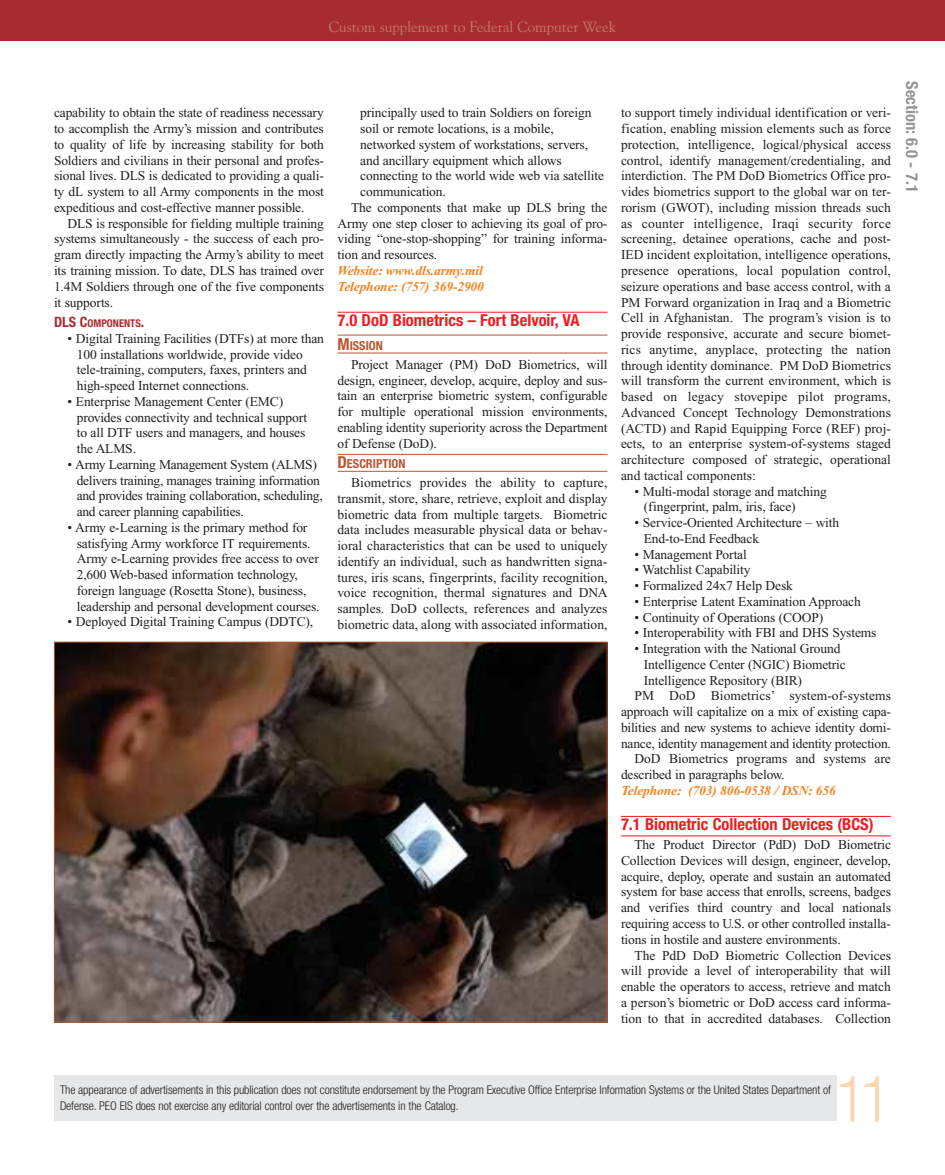
<style>
.page{position:relative;width:945px;height:1175px;background:#fff}
.page>*{position:absolute;margin:0;border:0;box-sizing:border-box;transform-origin:0 0}
.t1{font:300 condensed 63.9px "Helvetica Neue";color:#fed5b1}
.t2{font:700 condensed 16.5px "Helvetica Neue";color:#ed1c24}
.t3{font:700 condensed 16.5px "Helvetica Neue";color:#939598}
.t4{font:15px "Goudy Old Style BT";color:#c47b68}
.t5{font:13.5px/15.8px "Times New Roman";letter-spacing:-.01em;color:#231f20;text-align:justify}
.t6{font:italic 700 13.5px/15.8px "Times New Roman";letter-spacing:-.01em;color:#f5821f}
.t7{font:700 condensed 12.3px "Helvetica Neue";color:#b95630}
.t8{font:300 condensed 12px/15.8px "Helvetica Neue";letter-spacing:-.01em;color:#231f20}
.t9{font:700 condensed 10.65px "Helvetica Neue";color:#a72c31}
.s1{font-size:14.25px}
.s2{font-size:16.5px}
</style>
<div class="page">
<hr style="left:338px;top:312px;width:270px;height:1px;background:#ed1c24">
<hr style="left:338px;top:335px;width:270px;height:1px;background:#b95630">
<hr style="left:338px;top:352px;width:270px;height:1px;background:#b95630">
<hr style="left:338px;top:454px;width:270px;height:1px;background:#b95630">
<hr style="left:338px;top:471px;width:270px;height:1px;background:#b95630">
<hr style="left:621px;top:816px;width:270px;height:1px;background:#ed1c24">
<hr style="left:621px;top:835px;width:270px;height:1px;background:#ed1c24">
<div style="left:54px;top:1076px;width:783px;height:44px;background:#e6e7e8"></div>
<div style="left:0;top:0;width:945px;height:40px;background:#a72c31"></div>
<img style="left:56px;top:643px;width:550px;height:377px">
<p class="t4" style="left:329px;top:21px;width:289px">Custom supplement to Federal Computer Week</p>
<p class="t5" style="left:54px;top:106px;width:271px">capability to obtain the state of readiness necessary to accomplish the Army’s mission and contributes to quality of life by increasing stability for both Soldiers and civilians in their personal and profes&shy;sional lives. DLS is dedicated to providing a quali&shy;ty dL system to all Army components in the most expeditious and cost-effective manner possible.</p>
<p class="t5" style="left:54px;top:216px;width:271px;text-indent:14px">DLS is responsible for fielding multiple training systems simultaneously - the success of each pro&shy;gram directly impacting the Army’s ability to meet its training mission. To date, DLS has trained over 1.4M Soldiers through one of the five components it supports.</p>
<p class="t9" style="left:54px;top:319px;width:92px"><span class="s1">DLS C</span>OMPONENTS<span class="s1">.</span></p>
<p class="t5" style="left:77px;top:331px;width:249px;text-align:left;text-indent:-9px">• Digital Training Facilities (DTFs) at more than 100 installations worldwide, provide video tele-training, computers, faxes, printers and high-speed Internet connections.</p>
<p class="t5" style="left:77px;top:394px;width:232px;text-align:left;text-indent:-9px">• Enterprise Management Center (EMC) provides connectivity and technical support to all DTF users and managers, and houses the ALMS.</p>
<p class="t5" style="left:77px;top:457px;width:247px;text-align:left;text-indent:-9px">• Army Learning Management System (ALMS) delivers training, manages training information and provides training collaboration, scheduling, and career planning capabilities.</p>
<p class="t5" style="left:77px;top:520px;width:244px;text-align:left;text-indent:-9px">• Army e-Learning is the primary method for satisfying Army workforce IT requirements.<br>Army e-Learning provides free access to over 2,600 Web-based information technology, foreign language (Rosetta Stone), business, leadership and personal development courses.</p>
<p class="t5" style="left:68px;top:615px;width:247px">• Deployed Digital Training Campus (DDTC),</p>
<p class="t5" style="left:360px;top:106px;width:233px">principally used to train Soldiers on foreign</p>
<p class="t5" style="left:360px;top:122px;width:195px">soil or remote locations, is a mobile,</p>
<p class="t5" style="left:360px;top:138px;width:229px">networked system of workstations, servers,</p>
<p class="t5" style="left:360px;top:154px;width:203px">and ancillary equipment which allows</p>
<p class="t5" style="left:360px;top:169px;width:245px">connecting to the world wide web via satellite</p>
<p class="t5" style="left:360px;top:185px;width:87px">communication.</p>
<p class="t5" style="left:351px;top:201px;width:258px">The components that make up DLS bring the</p>
<p class="t5" style="left:338px;top:217px;width:271px">Army one step closer to achieving its goal of pro-</p>
<p class="t5" style="left:338px;top:232px;width:271px">viding “one-stop-shopping” for training informa-</p>
<p class="t5" style="left:338px;top:248px;width:101px">tion and resources.</p>
<p class="t6" style="left:338px;top:264px;width:148px">Website: www.dls.army.mil<br>Telephone: (757) 369-2900</p>
<p class="t2" style="left:338px;top:314px;width:244px">7.0 DoD Biometrics – Fort Belvoir, VA</p>
<p class="t7" style="left:338px;top:341px;width:47px"><span class="s2">M</span>ISSION</p>
<p class="t5" style="left:338px;top:357px;width:272px;text-indent:14px">Project Manager (PM) DoD Biometrics, will design, engineer, develop, acquire, deploy and sus&shy;tain an enterprise biometric system, configurable for multiple operational mission environments, enabling identity superiority across the Department of Defense (DoD).</p>
<p class="t7" style="left:338px;top:459px;width:70px"><span class="s2">D</span>ESCRIPTION</p>
<p class="t5" style="left:338px;top:476px;width:272px;text-indent:14px">Biometrics provides the ability to capture, transmit, store, share, retrieve, exploit and display biometric data from multiple targets. Biometric data includes measurable physical data or behav&shy;ioral characteristics that can be used to uniquely identify an individual, such as handwritten signa&shy;tures, iris scans, fingerprints, facility recognition, voice recognition, thermal signatures and DNA samples. DoD collects, references and analyzes biometric data, along with associated information,</p>
<p class="t5" style="left:621px;top:106px;width:272px">to support timely individual identification or veri&shy;fication, enabling mission elements such as force protection, intelligence, logical/physical access control, identify management/credentialing, and interdiction. The PM DoD Biometrics Office pro&shy;vides biometrics support to the global war on ter&shy;rorism (GWOT), including mission threads such as counter intelligence, Iraqi security force screening, detainee operations, cache and post-IED incident exploitation, intelligence operations, presence operations, local population control, seizure operations and base access control, with a PM Forward organization in Iraq and a Biometric Cell in Afghanistan. The program’s vision is to provide responsive, accurate and secure biomet&shy;rics anytime, anyplace, protecting the nation through identity dominance. PM DoD Biometrics will transform the current environment, which is based on legacy stovepipe pilot programs, Advanced Concept Technology Demonstrations (ACTD) and Rapid Equipping Force (REF) proj&shy;ects, to an enterprise system-of-systems staged architecture composed of strategic, operational and tactical components:</p>
<p class="t5" style="left:644px;top:484px;width:185px;text-indent:-9px">• Multi-modal storage and matching (fingerprint, palm, iris, face)</p>
<p class="t5" style="left:644px;top:516px;width:197px;text-indent:-9px">• Service-Oriented Architecture – with<br>End-to-End Feedback</p>
<p class="t5" style="left:634px;top:547px;width:114px">• Management Portal</p>
<p class="t5" style="left:634px;top:563px;width:118px">• Watchlist Capability</p>
<p class="t5" style="left:634px;top:579px;width:160px">• Formalized 24x7 Help Desk</p>
<p class="t5" style="left:634px;top:595px;width:228px">• Enterprise Latent Examination Approach</p>
<p class="t5" style="left:634px;top:610px;width:190px">• Continuity of Operations (COOP)</p>
<p class="t5" style="left:634px;top:626px;width:244px">• Interoperability with FBI and DHS Systems</p>
<p class="t5" style="left:634px;top:642px;width:208px">• Integration with the National Ground</p>
<p class="t5" style="left:644px;top:658px;width:204px">Intelligence Center (NGIC) Biometric</p>
<p class="t5" style="left:644px;top:673px;width:160px">Intelligence Repository (BIR)</p>
<p class="t5" style="left:634px;top:689px;width:258px">PM DoD Biometrics’ system-of-systems</p>
<p class="t5" style="left:621px;top:705px;width:272px">approach will capitalize on a mix of existing capa-</p>
<p class="t5" style="left:621px;top:721px;width:271px">bilities and new systems to achieve identity domi-</p>
<p class="t5" style="left:621px;top:736px;width:271px">nance, identity management and identity protection.</p>
<p class="t5" style="left:634px;top:752px;width:258px">DoD Biometrics programs and systems are</p>
<p class="t5" style="left:621px;top:768px;width:165px">described in paragraphs below.</p>
<p class="t6" style="left:621px;top:784px;width:216px">Telephone: (703) 806-0538 / DSN: 656</p>
<p class="t2" style="left:621px;top:818px;width:254px">7.1 Biometric Collection Devices (BCS)</p>
<p class="t5" style="left:621px;top:838px;width:272px;text-indent:14px">The Product Director (PdD) DoD Biometric Collection Devices will design, engineer, develop, acquire, deploy, operate and sustain an automated system for base access that enrolls, screens, badges and verifies third country and local nationals requiring access to U.S. or other controlled installa&shy;tions in hostile and austere environments.</p>
<p class="t5" style="left:621px;top:948px;width:272px;text-indent:14px">The PdD DoD Biometric Collection Devices will provide a level of interoperability that will enable the operators to access, retrieve and match a person’s biometric or DoD access card informa&shy;tion to that in accredited databases. Collection</p>
<p class="t3" style="left:918px;top:81px;width:113px;rotate:90deg">Section: 6.0 - 7.1</p>
<p class="t8" style="left:60px;top:1082px;width:772px">The appearance of advertisements in this publication does not constitute endorsement by the Program Executive Office Enterprise Information Systems or the United States Department of<br>Defense. PEO EIS does not exercise any editorial control over the advertisements in the Catalog.</p>
<h1 class="t1" style="left:836px;top:1076px;width:57px">11</h1>
</div>
